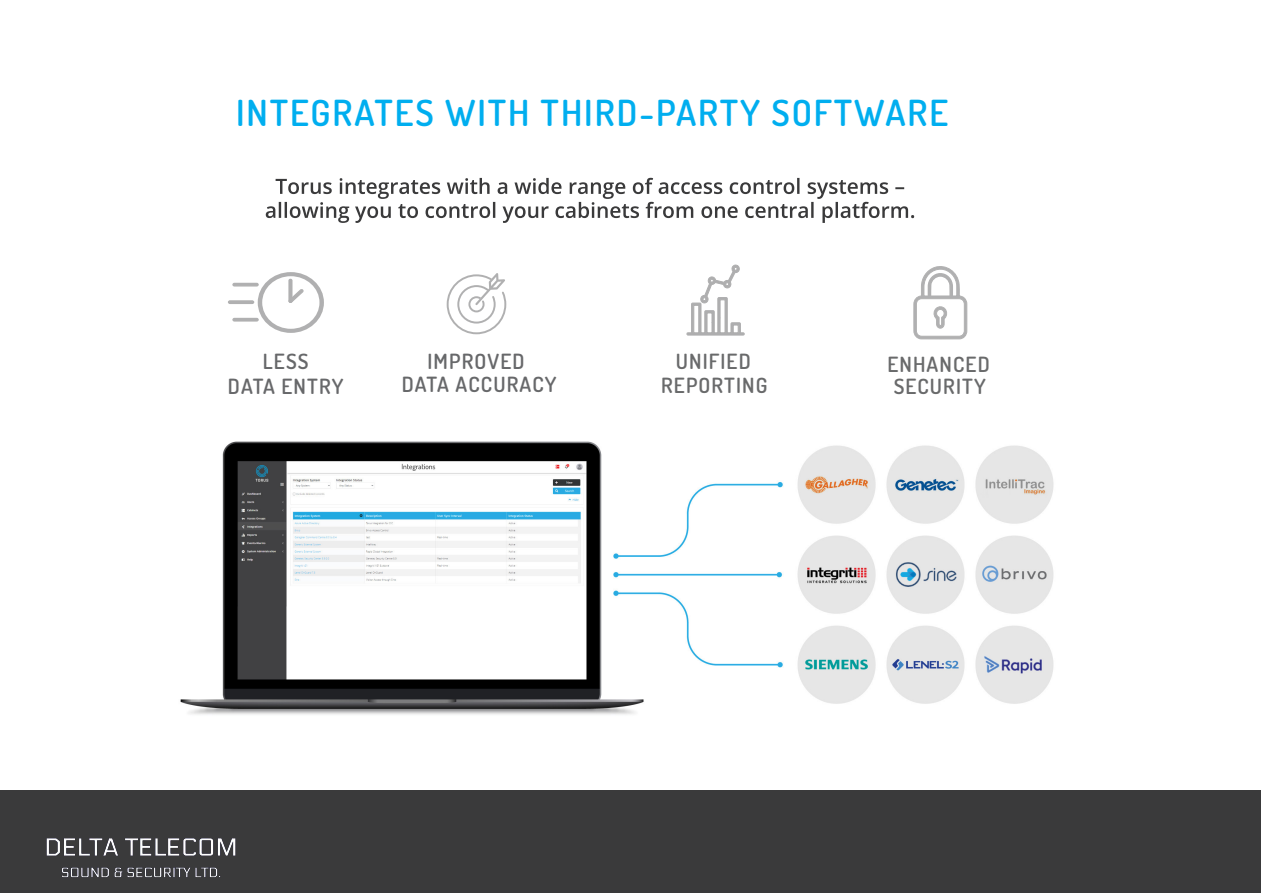
<style>
.page{position:relative;width:1263px;height:893px;background:#fff}
.page>*{position:absolute;margin:0;border:0;box-sizing:border-box;transform-origin:0 0}
.t1{font:600 36px "Dosis";letter-spacing:.055em;color:#00aeef}
.t2{font:600 21px "Dosis";letter-spacing:.055em;color:#67686a}
.t3{font:600 21px "Dosis";letter-spacing:.055em;color:#696a6b}
</style>
<div class="page">
<svg style="left:266px;top:178px;width:648px;height:45px"></svg>
<svg style="left:447px;top:273px;width:59px;height:61px"></svg>
<svg style="left:913px;top:266px;width:54px;height:74px"></svg>
<svg style="left:686px;top:264px;width:59px;height:72px"></svg>
<div style="left:0;top:791px;width:1261px;height:102px;background:#3a3a3b"></div>
<svg style="left:228px;top:300px;width:26px;height:4px"></svg>
<hr style="left:229px;top:301px;width:24px;height:2px;background:#3a3a3b">
<svg style="left:234px;top:272px;width:90px;height:61px"></svg>
<img style="left:180px;top:441px;width:874px;height:274px">
<img style="left:46px;top:838px;width:190px;height:40px">
<p class="t1" style="left:236px;top:89px;width:714px">INTEGRATES WITH THIRD-PARTY SOFTWARE</p>
<p class="t2" style="left:263px;top:347px;width:47px">LESS</p>
<p class="t2" style="left:427px;top:348px;width:99px">IMPROVED</p>
<p class="t3" style="left:676px;top:348px;width:76px">UNIFIED</p>
<p class="t3" style="left:887px;top:351px;width:104px">ENHANCED</p>
<p class="t2" style="left:228px;top:373px;width:117px">DATA ENTRY</p>
<p class="t2" style="left:402px;top:371px;width:156px">DATA ACCURACY</p>
<p class="t3" style="left:661px;top:371px;width:108px">REPORTING</p>
<p class="t3" style="left:894px;top:373px;width:94px">SECURITY</p>
</div>
